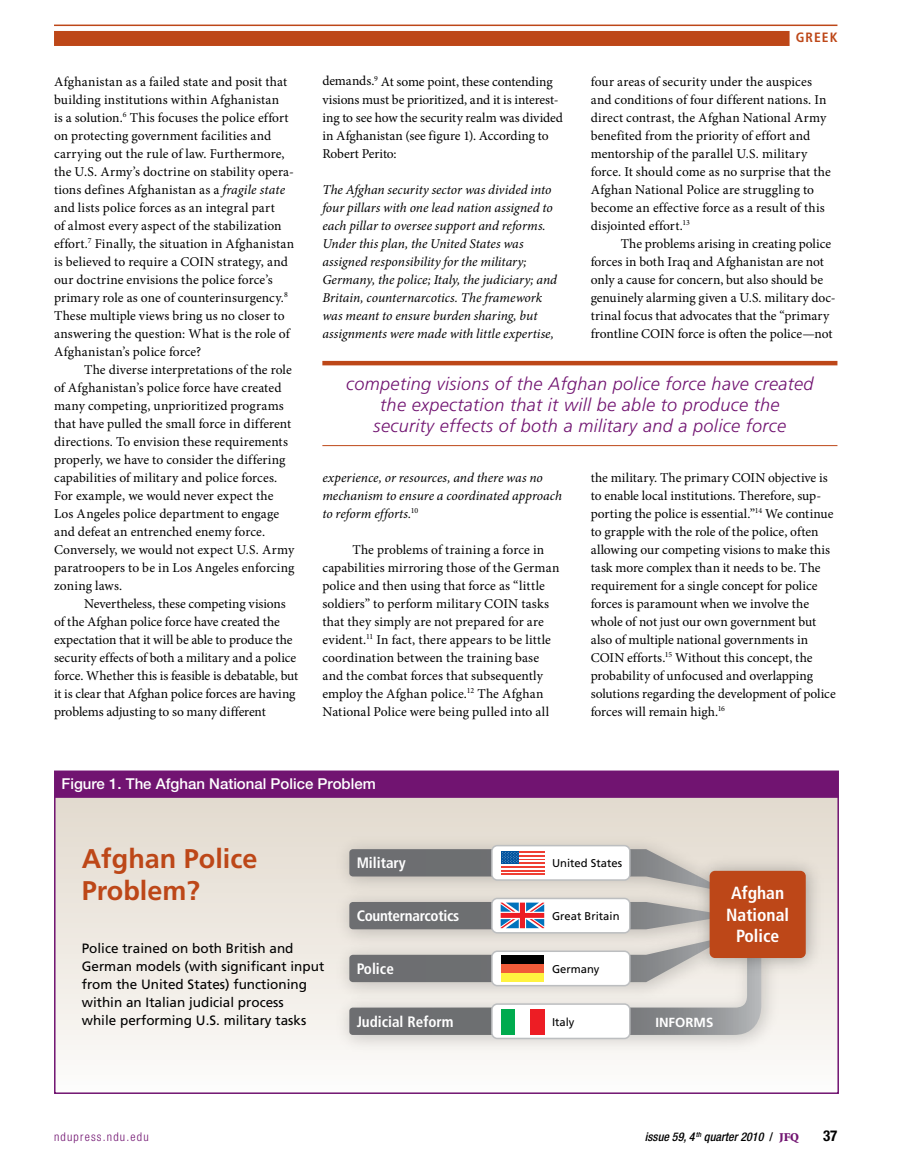
<style>
.page{position:relative;width:905px;height:1175px;background:#fff}
.page>*{position:absolute;margin:0;border:0;box-sizing:border-box;transform-origin:0 0}
.t1{font:700 27px/32.4px "Frutiger LT Std";color:#bd4718}
.t2{font:italic 300 18px/21px "Frutiger LT Std";letter-spacing:.02em;color:#711471;text-align:center}
.t3{font:700 condensed 17.55px/21.1px "Frutiger LT Std";color:#fff;text-align:center}
.t4{font:700 condensed 15.15px "Frutiger LT Std";color:#fff}
.t5{font:700 condensed 15.15px "Frutiger LT Std";letter-spacing:-.02em;color:#fff}
.t6{font:500 15px "Helvetica Neue LT Std";color:#fff}
.t7{font:700 condensed 15px "Helvetica Neue LT Std";color:#000}
.t8{font:13.5px/18px "Minion Pro";letter-spacing:.005em;color:#000}
.t9{font:italic 13.5px/18px "Minion Pro";color:#000}
.t10{font:13.5px/18px "Frutiger LT Std";color:#000}
.t11{font:700 condensed 13.5px "Frutiger LT Std";letter-spacing:.075em;color:#bd4718}
.t12{font:700 13.2px "Frutiger LT Std";color:#fff}
.t13{font:italic 500 condensed 12px "Helvetica Neue LT Std";color:#000}
.t14{font:300 condensed 12px "Helvetica Neue LT Std";letter-spacing:.1em;color:#711471}
.t15{font:11.25px "Frutiger LT Std";color:#000}
.s1{font-style:italic}
.s2{font-style:normal}
.s3{font-family:"Minion Std";font-weight:900;font-style:normal;font-stretch:normal;color:#711471}
</style>
<div class="page">
<hr style="left:54px;top:25px;width:783px;height:1px;background:#bd4718">
<div style="left:54px;top:31px;width:735px;height:15px;background:#bd4718"></div>
<hr style="left:322px;top:361px;width:515px;height:4px;background:#bd4718">
<hr style="left:322px;top:445px;width:515px;height:1px;background:#bd4718">
<div style="left:55px;top:796px;width:783px;height:297px;background:linear-gradient(to bottom,#e2d9cd,#fcfbf9)"></div>
<img style="left:329px;top:828px;width:426px;height:53px">
<img style="left:329px;top:881px;width:359px;height:34px">
<img style="left:329px;top:915px;width:359px;height:20px">
<img style="left:329px;top:935px;width:457px;height:124px">
<svg style="left:349px;top:935px;width:413px;height:100px"></svg>
<div style="left:492px;top:845px;width:137px;height:35px;background:#fff;border-radius:5px"></div>
<div style="left:491px;top:845px;width:139px;height:35px;border:2px solid #bcbec0;border-radius:5px"></div>
<div style="left:492px;top:898px;width:137px;height:34px;background:#fff;border-radius:5px"></div>
<div style="left:491px;top:897px;width:139px;height:36px;border:2px solid #bcbec0;border-radius:5px"></div>
<div style="left:492px;top:951px;width:137px;height:34px;background:#fff;border-radius:5px"></div>
<div style="left:491px;top:950px;width:139px;height:36px;border:2px solid #bcbec0;border-radius:5px"></div>
<div style="left:492px;top:1004px;width:137px;height:34px;background:#fff;border-radius:5px"></div>
<div style="left:491px;top:1003px;width:139px;height:36px;border:2px solid #bcbec0;border-radius:5px"></div>
<img style="left:688px;top:849px;width:141px;height:133px">
<div style="left:709px;top:870px;width:96px;height:88px;background:#bd4718;border-radius:5px"></div>
<svg style="left:349px;top:849px;width:381px;height:43px"></svg>
<div style="left:501px;top:1009px;width:14px;height:25px;background:#00ab4e"></div>
<div style="left:530px;top:1009px;width:14px;height:25px;background:#ed1d24"></div>
<svg style="left:349px;top:902px;width:361px;height:27px"></svg>
<div style="left:501px;top:955px;width:42px;height:9px;background:#000"></div>
<div style="left:501px;top:964px;width:42px;height:8px;background:#f15b39"></div>
<div style="left:501px;top:972px;width:42px;height:9px;background:#fff340"></div>
<div style="left:54px;top:770px;width:784px;height:28px;background:#711471;border:2px solid #711471"></div>
<p class="t8" style="left:54px;top:72px;width:242px">Afghanistan as a failed state and posit that building institutions within Afghanistan<br>is a solution.<sup>6</sup> This focuses the police effort on protecting government facilities and carrying out the rule of law. Furthermore, the U.S. Army’s doctrine on stability opera&shy;tions defines Afghanistan as a <span class="s1">fragile state </span>and lists police forces as an integral part<br>of almost every aspect of the stabilization effort.<sup>7</sup> Finally, the situation in Afghanistan is believed to require a COIN strategy, and our doctrine envisions the police force’s primary role as one of counterinsurgency.<sup>8<br></sup>These multiple views bring us no closer to answering the question: What is the role of Afghanistan’s police force?</p>
<p class="t8" style="left:54px;top:360px;width:242px;text-indent:30px">The diverse interpretations of the role of Afghanistan’s police force have created many competing, unprioritized programs that have pulled the small force in different directions. To envision these requirements properly, we have to consider the differing capabilities of military and police forces.<br>For example, we would never expect the Los Angeles police department to engage and defeat an entrenched enemy force.<br>Conversely, we would not expect U.S. Army paratroopers to be in Los Angeles enforcing zoning laws.</p>
<p class="t8" style="left:54px;top:594px;width:246px;text-indent:30px">Nevertheless, these competing visions of the Afghan police force have created the expectation that it will be able to produce the security effects of both a military and a police force. Whether this is feasible is debatable, but it is clear that Afghan police forces are having problems adjusting to so many different</p>
<p class="t8" style="left:322px;top:72px;width:242px">demands.<sup>9</sup> At some point, these contending visions must be prioritized, and it is interest&shy;ing to see how the security realm was divided in Afghanistan (see figure 1). According to Robert Perito:</p>
<p class="t9" style="left:322px;top:180px;width:236px">The Afghan security sector was divided into four pillars with one lead nation assigned to each pillar to oversee support and reforms.<br>Under this plan, the United States was assigned responsibility for the military; Germany, the police; Italy, the judiciary; and Britain, counternarcotics. The framework was meant to ensure burden sharing, but assignments were made with little expertise,</p>
<p class="t11" style="left:795px;top:30px;width:43px">GREEK</p>
<p class="t8" style="left:590px;top:72px;width:242px">four areas of security under the auspices and conditions of four different nations. In direct contrast, the Afghan National Army benefited from the priority of effort and mentorship of the parallel U.S. military force. It should come as no surprise that the Afghan National Police are struggling to become an effective force as a result of this disjointed effort.<sup>13</sup></p>
<p class="t8" style="left:590px;top:234px;width:246px;text-indent:30px">The problems arising in creating police forces in both Iraq and Afghanistan are not only a cause for concern, but also should be genuinely alarming given a U.S. military doc&shy;trinal focus that advocates that the “primary frontline COIN force is often the police—not</p>
<h2 class="t2" style="left:346px;top:373px;width:469px">competing visions of the Afghan police force have created the expectation that it will be able to produce the<br>security effects of both a military and a police force</h2>
<p class="t9" style="left:322px;top:468px;width:241px">experience, or resources, and there was no mechanism to ensure a coordinated approach to reform efforts.<sup>10</sup></p>
<p class="t8" style="left:322px;top:540px;width:238px;text-indent:30px">The problems of training a force in capabilities mirroring those of the German police and then using that force as “little soldiers” to perform military COIN tasks that they simply are not prepared for are evident.<sup>11</sup> In fact, there appears to be little coordination between the training base and the combat forces that subsequently employ the Afghan police.<sup>12</sup> The Afghan National Police were being pulled into all</p>
<p class="t8" style="left:590px;top:468px;width:246px">the military. The primary COIN objective is to enable local institutions. Therefore, sup&shy;porting the police is essential.”<sup>14</sup> We continue to grapple with the role of the police, often allowing our competing visions to make this task more complex than it needs to be. The requirement for a single concept for police forces is paramount when we involve the whole of not just our own government but also of multiple national governments in COIN efforts.<sup>15</sup> Without this concept, the probability of unfocused and overlapping solutions regarding the development of police forces will remain high.<sup>16</sup></p>
<p class="t6" style="left:62px;top:775px;width:316px">Figure 1. The Afghan National Police Problem</p>
<h1 class="t1" style="left:82px;top:842px;width:177px">Afghan Police<br>Problem?</h1>
<p class="t10" style="left:82px;top:939px;width:244px">Police trained on both British and German models (with significant input from the United States) functioning within an Italian judicial process<br>while performing U.S. military tasks</p>
<p class="t4" style="left:356px;top:854px;width:51px">Military</p>
<p class="t5" style="left:356px;top:907px;width:104px">Counternarcotics</p>
<p class="t4" style="left:356px;top:960px;width:39px">Police</p>
<p class="t4" style="left:356px;top:1013px;width:98px">Judicial Reform</p>
<p class="t15" style="left:552px;top:857px;width:71px">United States</p>
<p class="t15" style="left:552px;top:909px;width:69px">Great Britain</p>
<p class="t15" style="left:552px;top:962px;width:49px">Germany</p>
<p class="t15" style="left:552px;top:1015px;width:24px">Italy</p>
<p class="t3" style="left:726px;top:882px;width:64px">Afghan<br>National<br>Police</p>
<p class="t12" style="left:655px;top:1014px;width:59px">INFORMS</p>
<p class="t14" style="left:54px;top:1129px;width:96px">ndupress.ndu.edu</p>
<p class="t13" style="left:645px;top:1129px;width:156px">issue 59, 4 <sup>th</sup> quarter 2010 <span class="s2">/</span> <span class="s3">JFQ</span></p>
<p class="t7" style="left:823px;top:1126px;width:16px">37</p>
</div>
